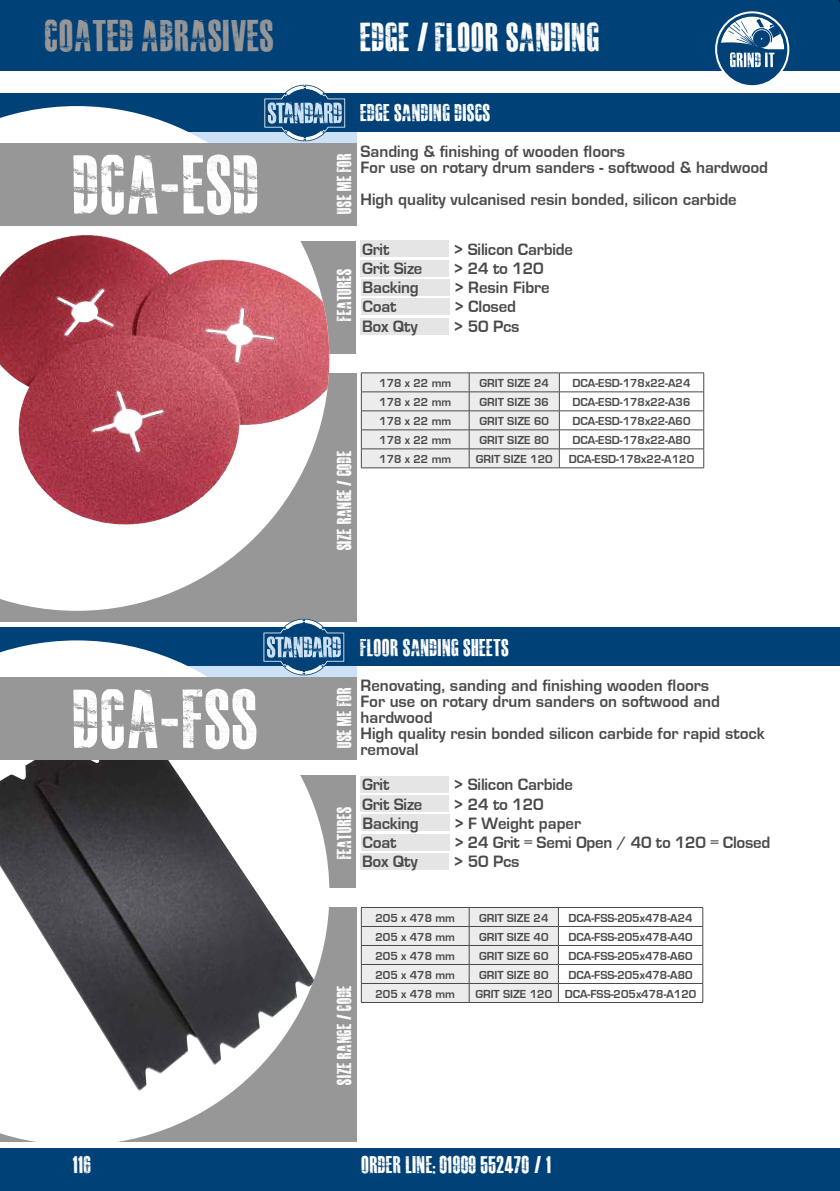
<style>
.page{position:relative;width:840px;height:1191px;background:#fff}
.page>*{position:absolute;margin:0;border:0;box-sizing:border-box;transform-origin:0 0}
.t1{font:82px "MASTERPLANCOMPLETE";color:#fff}
.t2{font:44px "MASTERPLANCOMPLETE";color:#989797}
.t3{font:40px "MASTERPLANCOMPLETE";color:#fff}
.t4{font:24px "MASTERPLANCOMPLETE";color:#fff}
.t5{font:20px "MASTERPLANCOMPLETE";color:#fff}
.t6{font:17px/16px "Eurose";color:#4a4a49}
.t7{font:12px "Eurose";color:#4a4a49}
</style>
<div class="page">
<div style="left:157px;top:657px;width:200px;height:30px;background:#cde1f6;border:2px solid #cde1f6"></div>
<div style="left:157px;top:119px;width:200px;height:30px;background:#cde1f6;border:2px solid #cde1f6"></div>
<hr style="left:836px;top:143px;width:3px;height:82px;background:#989797">
<hr style="left:836px;top:677px;width:3px;height:82px;background:#989797">
<div style="left:651px;top:3px;width:187px;height:1188px;background:#fff"></div>
<div style="left:0;top:907px;width:356px;height:235px;background:#989797"></div>
<div style="left:72px;top:775px;width:284px;height:112px;background:#989797"></div>
<div style="left:0;top:627px;width:839px;height:39px;background:#004177"></div>
<div style="left:0;top:373px;width:356px;height:248px;background:#989797"></div>
<div style="left:72px;top:241px;width:284px;height:112px;background:#989797"></div>
<div style="left:0;top:93px;width:839px;height:38px;background:#004177"></div>
<svg style="left:0;top:106px;width:329px;height:505px"></svg>
<img style="left:0;top:235px;width:89px;height:198px">
<svg style="left:0;top:640px;width:329px;height:502px;fill:#fff"></svg>
<img style="left:0;top:759px;width:314px;height:332px">
<div style="left:0;top:143px;width:356px;height:82px;background:#989797"></div>
<div style="left:0;top:677px;width:356px;height:82px;background:#989797"></div>
<div style="left:0;top:0;width:839px;height:71px;background:#004177"></div>
<div style="left:0;top:1148px;width:839px;height:43px;background:#004177"></div>
<div style="left:360px;top:241px;width:89px;height:16px;background:#e5e5e5"></div>
<div style="left:360px;top:260px;width:89px;height:16px;background:#e5e5e5"></div>
<div style="left:361px;top:298px;width:88px;height:16px;background:#e5e5e5"></div>
<div style="left:360px;top:318px;width:89px;height:16px;background:#e5e5e5"></div>
<div style="left:361px;top:279px;width:88px;height:16px;background:#e5e5e5"></div>
<hr style="left:558px;top:907px;width:144px;height:1px;background:#4a4a49">
<hr style="left:558px;top:926px;width:144px;height:1px;background:#4a4a49">
<hr style="left:558px;top:945px;width:144px;height:1px;background:#4a4a49">
<hr style="left:558px;top:964px;width:144px;height:1px;background:#4a4a49">
<hr style="left:558px;top:983px;width:144px;height:1px;background:#4a4a49">
<svg style="left:361px;top:907px;width:197px;height:95px;background:#e1e1e1"></svg>
<svg style="left:702px;top:907px;width:1px;height:95px"></svg>
<hr style="left:361px;top:1002px;width:108px;height:1px;background:#4a4a49">
<hr style="left:469px;top:1002px;width:89px;height:1px;background:#4a4a49">
<hr style="left:558px;top:1002px;width:144px;height:1px;background:#4a4a49">
<hr style="left:361px;top:372px;width:108px;height:1px;background:#4a4a49">
<hr style="left:469px;top:372px;width:90px;height:1px;background:#4a4a49">
<hr style="left:559px;top:372px;width:144px;height:1px;background:#4a4a49">
<hr style="left:559px;top:391px;width:144px;height:1px;background:#4a4a49">
<hr style="left:559px;top:410px;width:144px;height:1px;background:#4a4a49">
<hr style="left:559px;top:429px;width:144px;height:1px;background:#4a4a49">
<hr style="left:559px;top:448px;width:144px;height:1px;background:#4a4a49">
<svg style="left:361px;top:373px;width:198px;height:94px;background:#e2e2e1"></svg>
<svg style="left:703px;top:373px;width:1px;height:94px"></svg>
<hr style="left:361px;top:467px;width:108px;height:1px;background:#4a4a49">
<hr style="left:469px;top:467px;width:90px;height:1px;background:#4a4a49">
<hr style="left:559px;top:467px;width:144px;height:1px;background:#4a4a49">
<div style="left:360px;top:776px;width:89px;height:16px;background:#e5e5e5"></div>
<div style="left:360px;top:795px;width:89px;height:16px;background:#e5e5e5"></div>
<div style="left:361px;top:834px;width:88px;height:16px;background:#e5e5e5"></div>
<div style="left:360px;top:853px;width:89px;height:16px;background:#e5e5e5"></div>
<div style="left:361px;top:814px;width:88px;height:16px;background:#e5e5e5"></div>
<svg style="left:717px;top:12px;width:70px;height:72px"></svg>
<div style="left:714px;top:11px;width:74px;height:76px;border:2px solid #fff;border-radius:50%"></div>
<svg style="left:263px;top:85px;width:83px;height:56px"></svg>
<svg style="left:262px;top:619px;width:83px;height:56px"></svg>
<h2 class="t2" style="left:45px;top:14px;width:231px">COATED ABRASIVES</h2>
<h3 class="t3" style="left:360px;top:17px;width:241px">EDGE / FLOOR SANDING</h3>
<h1 class="t1" style="left:74px;top:144px;width:188px">DCA-ESD</h1>
<p class="t5" style="left:334px;top:214px;width:63px;rotate:-90deg">USE ME FOR</p>
<h3 class="t4" style="left:360px;top:101px;width:132px">EDGE SANDING DISCS</h3>
<p class="t6" style="left:360px;top:143px;width:409px">Sanding &amp; finishing of wooden floors<br>For use on rotary drum sanders - softwood &amp; hardwood</p>
<p class="t6" style="left:360px;top:191px;width:377px">High quality vulcanised resin bonded, silicon carbide</p>
<p class="t5" style="left:334px;top:321px;width:54px;rotate:-90deg">FEATURES</p>
<p class="t6" style="left:362px;top:241px;width:29px">Grit</p>
<p class="t6" style="left:454px;top:241px;width:120px">&gt; Silicon Carbide</p>
<p class="t6" style="left:362px;top:260px;width:62px">Grit Size</p>
<p class="t6" style="left:454px;top:260px;width:90px">&gt; 24 to 120</p>
<p class="t6" style="left:362px;top:299px;width:35px">Coat</p>
<p class="t6" style="left:455px;top:299px;width:62px">&gt; Closed</p>
<p class="t6" style="left:362px;top:318px;width:57px">Box Qty</p>
<p class="t6" style="left:454px;top:318px;width:66px">&gt; 50 Pcs</p>
<p class="t6" style="left:362px;top:279px;width:58px">Backing</p>
<p class="t6" style="left:455px;top:279px;width:96px">&gt; Resin Fibre</p>
<p class="t5" style="left:334px;top:550px;width:101px;rotate:-90deg">SIZE RANGE / CODE</p>
<p class="t7" style="left:379px;top:377px;width:73px">178 x 22 mm</p>
<p class="t7" style="left:479px;top:377px;width:71px">GRIT SIZE 24</p>
<p class="t7" style="left:572px;top:377px;width:119px">DCA-ESD-178x22-A24</p>
<p class="t7" style="left:379px;top:396px;width:73px">178 x 22 mm</p>
<p class="t7" style="left:479px;top:396px;width:71px">GRIT SIZE 36</p>
<p class="t7" style="left:572px;top:396px;width:119px">DCA-ESD-178x22-A36</p>
<p class="t7" style="left:379px;top:415px;width:73px">178 x 22 mm</p>
<p class="t7" style="left:479px;top:415px;width:71px">GRIT SIZE 60</p>
<p class="t7" style="left:572px;top:415px;width:119px">DCA-ESD-178x22-A60</p>
<p class="t7" style="left:379px;top:434px;width:73px">178 x 22 mm</p>
<p class="t7" style="left:479px;top:434px;width:71px">GRIT SIZE 80</p>
<p class="t7" style="left:572px;top:434px;width:119px">DCA-ESD-178x22-A80</p>
<p class="t7" style="left:379px;top:453px;width:73px">178 x 22 mm</p>
<p class="t7" style="left:475px;top:453px;width:78px">GRIT SIZE 120</p>
<p class="t7" style="left:568px;top:453px;width:127px">DCA-ESD-178x22-A120</p>
<h1 class="t1" style="left:74px;top:678px;width:187px">DCA-FSS</h1>
<p class="t5" style="left:334px;top:748px;width:63px;rotate:-90deg">USE ME FOR</p>
<h3 class="t4" style="left:360px;top:635px;width:150px">FLOOR SANDING SHEETS</h3>
<p class="t6" style="left:360px;top:677px;width:405px">Renovating, sanding and finishing wooden floors<br>For use on rotary drum sanders on softwood and hardwood<br>High quality resin bonded silicon carbide for rapid stock removal</p>
<p class="t5" style="left:334px;top:859px;width:54px;rotate:-90deg">FEATURES</p>
<p class="t6" style="left:362px;top:776px;width:29px">Grit</p>
<p class="t6" style="left:454px;top:776px;width:120px">&gt; Silicon Carbide</p>
<p class="t6" style="left:362px;top:796px;width:62px">Grit Size</p>
<p class="t6" style="left:454px;top:796px;width:90px">&gt; 24 to 120</p>
<p class="t6" style="left:362px;top:834px;width:35px">Coat</p>
<p class="t6" style="left:455px;top:834px;width:316px">&gt; 24 Grit = Semi Open / 40 to 120 = Closed</p>
<p class="t6" style="left:362px;top:853px;width:57px">Box Qty</p>
<p class="t6" style="left:454px;top:853px;width:66px">&gt; 50 Pcs</p>
<p class="t6" style="left:362px;top:815px;width:58px">Backing</p>
<p class="t6" style="left:455px;top:815px;width:127px">&gt; F Weight paper</p>
<p class="t5" style="left:334px;top:1084px;width:101px;rotate:-90deg">SIZE RANGE / CODE</p>
<p class="t7" style="left:375px;top:911px;width:81px">205 x 478 mm</p>
<p class="t7" style="left:479px;top:911px;width:71px">GRIT SIZE 24</p>
<p class="t7" style="left:568px;top:911px;width:125px">DCA-FSS-205x478-A24</p>
<p class="t7" style="left:375px;top:930px;width:81px">205 x 478 mm</p>
<p class="t7" style="left:479px;top:930px;width:71px">GRIT SIZE 40</p>
<p class="t7" style="left:568px;top:930px;width:125px">DCA-FSS-205x478-A40</p>
<p class="t7" style="left:375px;top:949px;width:81px">205 x 478 mm</p>
<p class="t7" style="left:479px;top:949px;width:71px">GRIT SIZE 60</p>
<p class="t7" style="left:568px;top:949px;width:125px">DCA-FSS-205x478-A60</p>
<p class="t7" style="left:375px;top:968px;width:81px">205 x 478 mm</p>
<p class="t7" style="left:479px;top:968px;width:71px">GRIT SIZE 80</p>
<p class="t7" style="left:568px;top:968px;width:125px">DCA-FSS-205x478-A80</p>
<p class="t7" style="left:375px;top:987px;width:81px">205 x 478 mm</p>
<p class="t7" style="left:475px;top:987px;width:222px">GRIT SIZE 120 DCA-FSS-205x478-A120</p>
<h3 class="t4" style="left:73px;top:1153px;width:20px">116</h3>
<h3 class="t4" style="left:361px;top:1153px;width:192px">ORDER LINE; 01909 552470 / 1</h3>
</div>
